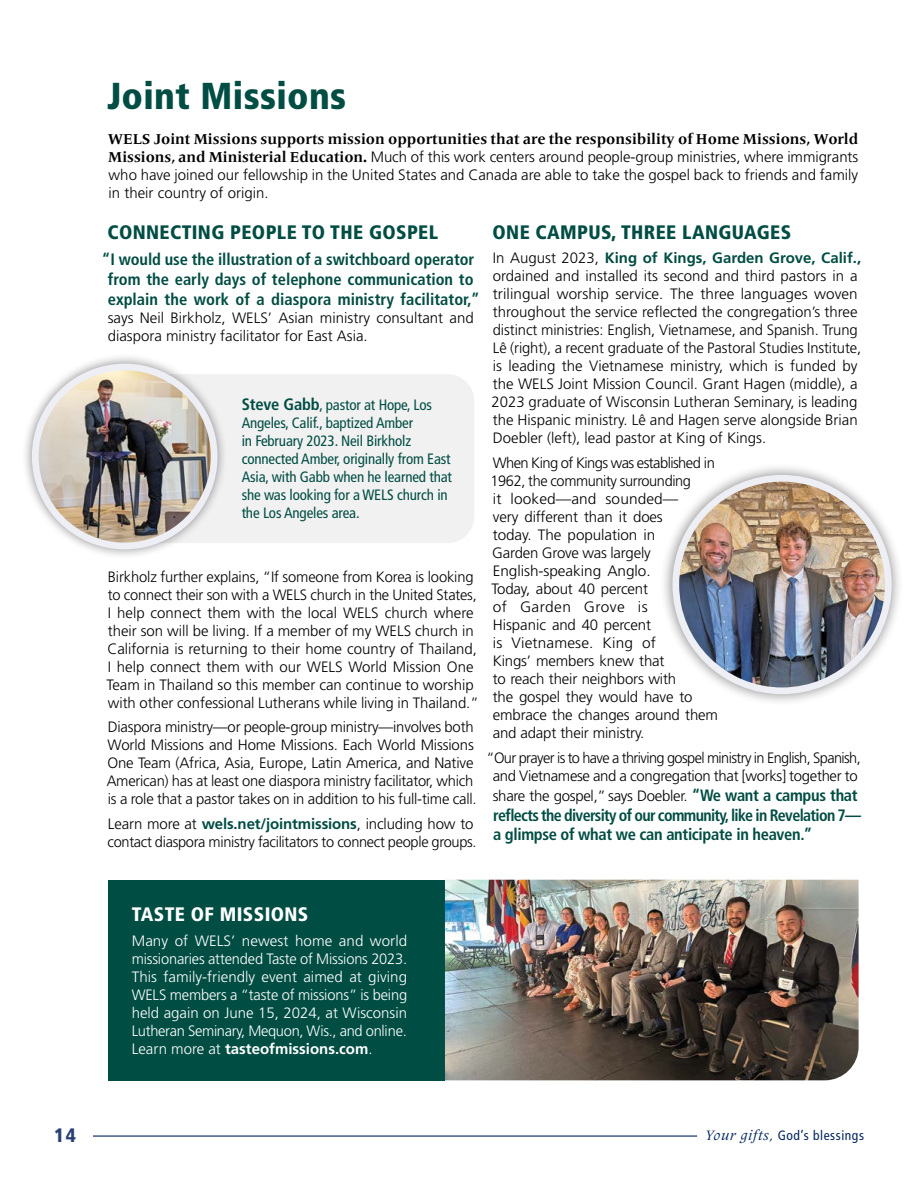
<style>
.page{position:relative;width:918px;height:1188px;background:#fff}
.page>*{position:absolute;margin:0;border:0;box-sizing:border-box;transform-origin:0 0}
.t1{font:900 condensed 37.5px "Frutiger LT Std";letter-spacing:.01em;color:#004d43}
.t2{font:900 condensed 19.5px "Frutiger LT Std";letter-spacing:.02em;color:#004d43}
.t3{font:900 condensed 19.5px "Frutiger LT Std";letter-spacing:.02em;color:#fff}
.t4{font:900 condensed 19.5px "Frutiger LT Std";color:#2a4074}
.t5{font:700 condensed 16.5px/19.8px "Frutiger LT Std";letter-spacing:-.005em;color:#004d43;text-align:center}
.t6{font:700 condensed 16.5px/19.8px "Frutiger LT Std";letter-spacing:-.04em;color:#004d43}
.t7{font:300 15px/18px "Frutiger LT Std";letter-spacing:-.005em;color:#000}
.t8{font:300 15px/18px "Frutiger LT Std";letter-spacing:-.02em;color:#fff;text-align:justify}
.t9{font:condensed 15px/18px "Frutiger LT Std";letter-spacing:-.01em;color:#004d43}
.t10{font:300 15px/18px "Frutiger LT Std";letter-spacing:-.04em;color:#000;text-align:center}
.t11{font:700 15px "Frutiger Serif LT Pro";color:#000}
.t12{font:condensed 13.5px "Frutiger LT Std";letter-spacing:.04em;color:#00245d}
.s1{font-family:"Frutiger Serif LT Pro";font-weight:700}
.s2{font-weight:700;font-size:16.5px}
.s3{font-weight:700;color:#004d43}
.s4{font-weight:700;font-stretch:condensed;font-size:16.5px;color:#004d43}
.s5{font-weight:700}
.s6{font-family:"Frutiger Serif LT Pro";font-style:italic;font-stretch:normal;font-size:14.25px}
</style>
<div class="page">
<hr style="left:93px;top:1136px;width:604px;height:1px;background:#00245d">
<div style="left:228px;top:374px;width:246px;height:169px;background:#f1f1f2"></div>
<div style="left:22px;top:353px;width:206px;height:207px;background:#000;opacity:.39"></div>
<img style="left:35px;top:367px;width:179px;height:179px;border-radius:89px">
<div style="left:32px;top:364px;width:186px;height:185px;border:7px solid #eeeef5;border-radius:50%"></div>
<div style="left:108px;top:880px;width:337px;height:200px;background:#004d43"></div>
<img style="left:445px;top:880px;width:414px;height:200px">
<div style="left:660px;top:462px;width:244px;height:245px;background:#000;opacity:.39"></div>
<img style="left:676px;top:478px;width:212px;height:213px;border-radius:106px">
<div style="left:672px;top:475px;width:220px;height:219px;border:7px solid #eeeef5;border-radius:50%"></div>
<h1 class="t1" style="left:107px;top:74px;width:241px">Joint Missions</h1>
<p class="t11" style="left:108px;top:130px;width:752px">WELS Joint Missions supports mission opportunities that are the responsibility of Home Missions, World</p>
<p class="t7" style="left:108px;top:148px;width:752px;text-align:justify"><span class="s1">Missions, and Ministerial Education.</span> Much of this work centers around people-group ministries, where immigrants who have joined our fellowship in the United States and Canada are able to take the gospel back to friends and family in their country of origin.</p>
<h2 class="t2" style="left:107px;top:220px;width:332px">CONNECTING PEOPLE TO THE GOSPEL</h2>
<p class="t5" style="left:102px;top:250px;width:379px">“I would use the illustration of a switchboard operator from the early days of telephone communication to explain the work of a diaspora ministry facilitator,”</p>
<p class="t7" style="left:108px;top:309px;width:368px">says Neil Birkholz, WELS’ Asian ministry consultant and diaspora ministry facilitator for East Asia.</p>
<p class="t9" style="left:242px;top:396px;width:212px"><span class="s2">Steve Gabb</span>, pastor at Hope, Los<br>Angeles, Calif., baptized Amber<br>in February 2023. Neil Birkholz connected Amber, originally from East<br>Asia, with Gabb when he learned that she was looking for a WELS church in the Los Angeles area.</p>
<p class="t7" style="left:107px;top:568px;width:374px">Birkholz further explains, “If someone from Korea is looking to connect their son with a WELS church in the United States, I help connect them with the local WELS church where their son will be living. If a member of my WELS church in California is returning to their home country of Thailand, I help connect them with our WELS World Mission One Team in Thailand so this member can continue to worship with other confessional Lutherans while living in Thailand.”</p>
<p class="t7" style="left:107px;top:718px;width:372px">Diaspora ministry—or people-group ministry—involves both World Missions and Home Missions. Each World Missions One Team (Africa, Asia, Europe, Latin America, and Native American) has at least one diaspora ministry facilitator, which is a role that a pastor takes on in addition to his full-time call.</p>
<p class="t7" style="left:108px;top:815px;width:370px">Learn more at <span class="s3">wels.net/jointmissions</span>, including how to contact diaspora ministry facilitators to connect people groups.</p>
<h2 class="t2" style="left:493px;top:220px;width:300px">ONE CAMPUS, THREE LANGUAGES</h2>
<p class="t7" style="left:492px;top:250px;width:371px">In August 2023, <span class="s3">King of Kings, Garden Grove, Calif., </span>ordained and installed its second and third pastors in a trilingual worship service. The three languages woven throughout the service reflected the congregation’s three distinct ministries: English, Vietnamese, and Spanish. Trung Lê (right), a recent graduate of the Pastoral Studies Institute, is leading the Vietnamese ministry, which is funded by the WELS Joint Mission Council. Grant Hagen (middle), a 2023 graduate of Wisconsin Lutheran Seminary, is leading the Hispanic ministry. Lê and Hagen serve alongside Brian Doebler (left), lead pastor at King of Kings.</p>
<p class="t7" style="left:491px;top:454px;width:229px">When King of Kings was established in<br>1962, the community surrounding<br>it looked—and sounded—<br>very different than it does<br>today. The population in<br>Garden Grove was largely<br>English-speaking Anglo.<br>Today, about 40 percent<br>of Garden Grove is<br>Hispanic and 40 percent<br>is Vietnamese. King of<br>Kings’ members knew that<br>to reach their neighbors with<br>the gospel they would have to embrace the changes around them and adapt their ministry.</p>
<p class="t10" style="left:487px;top:749px;width:376px">“Our prayer is to have a thriving gospel ministry in English, Spanish, and Vietnamese and a congregation that [works] together to</p>
<p class="t7" style="left:493px;top:787px;width:366px">share the gospel,” says Doebler. <span class="s4">“We want a campus that</span></p>
<p class="t6" style="left:493px;top:805px;width:370px">reflects the diversity of our community, like in Revelation 7— a glimpse of what we can anticipate in heaven.”</p>
<h2 class="t3" style="left:132px;top:903px;width:178px">TASTE OF MISSIONS</h2>
<p class="t8" style="left:132px;top:932px;width:277px">Many of WELS’ newest home and world missionaries attended Taste of Missions 2023.<br>This family-friendly event aimed at giving WELS members a “taste of missions” is being held again on June 15, 2024, at Wisconsin Lutheran Seminary, Mequon, Wis., and online.<br>Learn more at <span class="s5">tasteofmissions.com</span>.</p>
<h2 class="t4" style="left:54px;top:1124px;width:24px">14</h2>
<p class="t12" style="left:705px;top:1128px;width:160px"><span class="s6">Your gifts,</span> God’s blessings</p>
</div>
